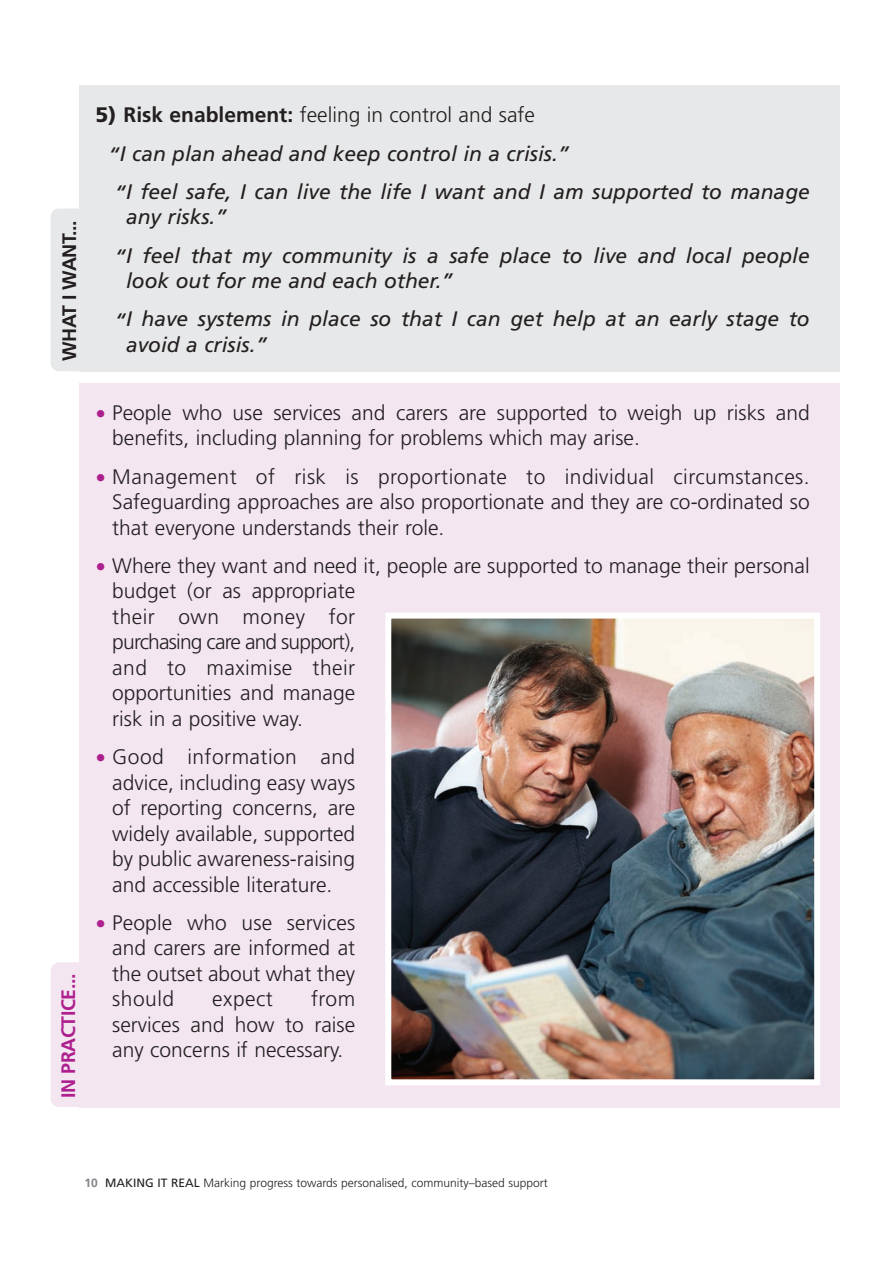
<style>
.page{position:relative;width:893px;height:1263px;background:#fff}
.page>*{position:absolute;margin:0;border:0;box-sizing:border-box;transform-origin:0 0}
.t1{font:300 21px/25.5px "Frutiger";color:#231f20;text-align:justify}
.t2{font:italic 21px/38.2px "Frutiger";color:#231f20}
.t3{font:700 19.5px "Frutiger";letter-spacing:-.02em;color:#ad208e}
.t4{font:700 19.5px "Frutiger";letter-spacing:-.02em;color:#231f20}
.t5{font:300 12px "Frutiger";color:#231f20}
.s1{font-weight:900}
.s2{font-weight:700}
.s3{color:#ad208e}
.s4{font-weight:700;color:#808285}
.s5{font-weight:400}
</style>
<div class="page">
<div style="left:51px;top:962px;width:56px;height:145px;background:#f3e6f1;border-radius:9px"></div>
<div style="left:79px;top:383px;width:761px;height:724px;background:#f3e6f1"></div>
<div style="left:51px;top:208px;width:52px;height:163px;background:#e7e8e9;border-radius:9px"></div>
<div style="left:79px;top:85px;width:761px;height:286px;background:#e7e8e9"></div>
<img style="left:392px;top:619px;width:421px;height:459px">
<div style="left:385px;top:612px;width:435px;height:473px;border:6px solid #fff"></div>
<p class="t4" style="left:61px;top:361px;width:142px;rotate:-90deg">WHAT I WANT...</p>
<p class="t3" style="left:60px;top:1098px;width:125px;rotate:-90deg">IN PRACTICE...</p>
<p class="t1" style="left:95px;top:103px;width:441px"><span class="s1">5)</span> <span class="s2">Risk enablement:</span> feeling in control and safe</p>
<p class="t2" style="left:108px;top:135px;width:463px">“I can plan ahead and keep control in a crisis.”</p>
<p class="t2" style="left:115px;top:173px;width:697px">“I feel safe, I can live the life I want and I am supported to manage</p>
<p class="t2" style="left:115px;top:199px;width:697px;text-indent:11px">any risks.”<br>“I feel that my community is a safe place to live and local people</p>
<p class="t2" style="left:115px;top:263px;width:697px;text-indent:11px">look out for me and each other.”<br>“I have systems in place so that I can get help at an early stage to</p>
<p class="t2" style="left:126px;top:326px;width:143px">avoid a crisis.”</p>
<p class="t1" style="left:112px;top:401px;width:699px;text-indent:-17px"><span class="s3">•</span> People who use services and carers are supported to weigh up risks and benefits, including planning for problems which may arise.</p>
<p class="t1" style="left:112px;top:464px;width:699px;text-indent:-17px"><span class="s3">•</span> Management of risk is proportionate to individual circumstances.<br>Safeguarding approaches are also proportionate and they are co-ordinated so that everyone understands their role.</p>
<p class="t1" style="left:112px;top:554px;width:699px;text-align:left;text-indent:-17px"><span class="s3">•</span> Where they want and need it, people are supported to manage their personal budget (or as appropriate<br>their own money for<br>purchasing care and support),<br>and to maximise their<br>opportunities and manage<br>risk in a positive way.</p>
<p class="t1" style="left:112px;top:745px;width:244px;text-indent:-17px"><span class="s3">•</span> Good information and advice, including easy ways of reporting concerns, are widely available, supported by public awareness-raising and accessible literature.</p>
<p class="t1" style="left:112px;top:911px;width:244px;text-indent:-17px"><span class="s3">•</span> People who use services and carers are informed at the outset about what they should</p>
<p class="t1" style="left:112px;top:987px;width:244px;text-indent:199px">from services and how to raise any concerns if necessary.</p>
<p class="t1" style="left:212px;top:987px;width:62px">expect</p>
<p class="t5" style="left:85px;top:1178px;width:465px"><span class="s4">10</span> <span class="s5">MAKING IT REAL</span> Marking progress towards personalised, community–based support</p>
</div>
